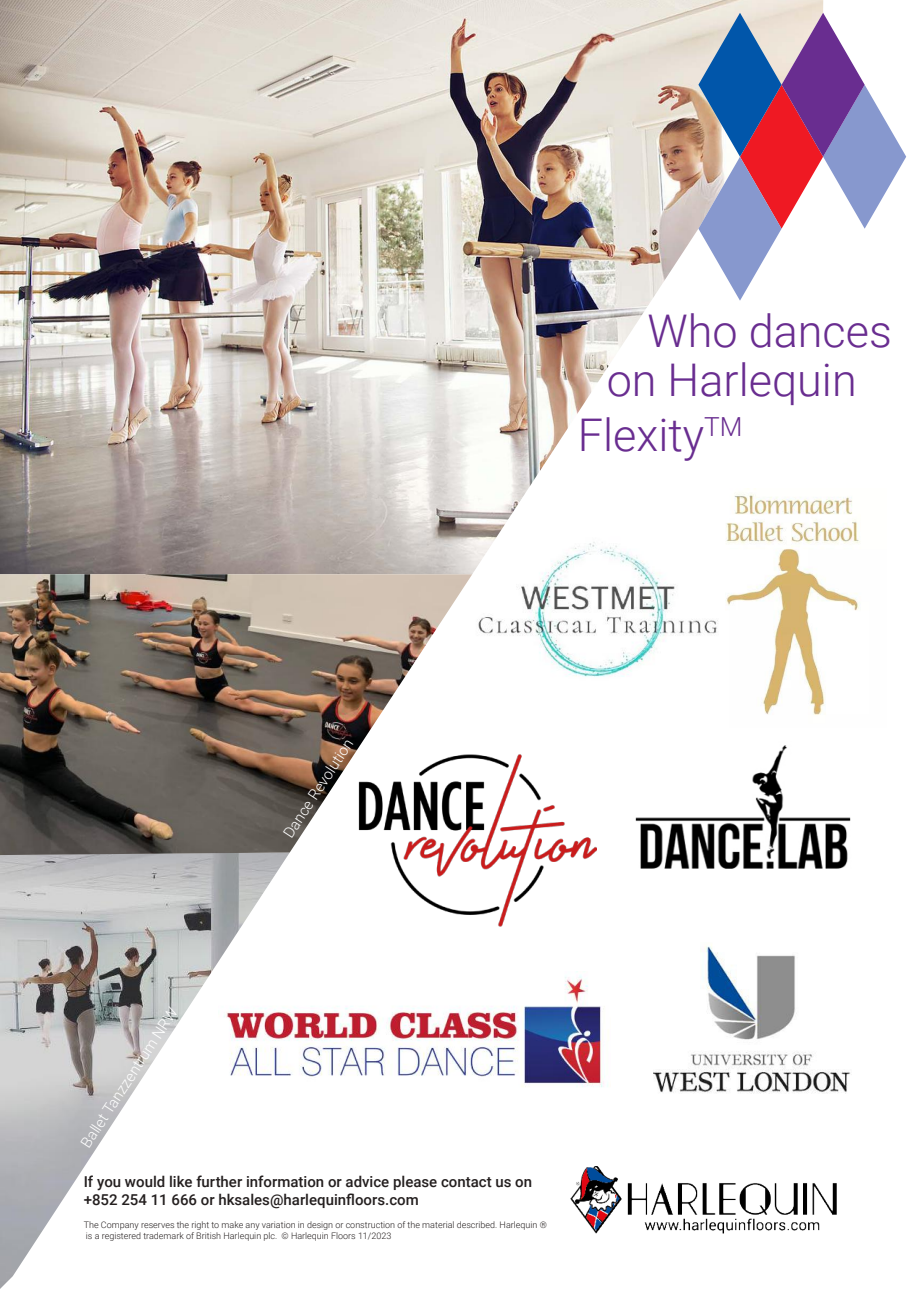
<style>
.page{position:relative;width:919px;height:1289px;background:#fff}
.page>*{position:absolute;margin:0;border:0;box-sizing:border-box;transform-origin:0 0}
.t1{font:300 45px/49.1px "Roboto";color:#692d90}
.t2{font:500 15px/18px "Roboto";color:#241f1f}
.t3{font:300 15px "Roboto";color:#fff}
.t4{font:300 9px/10.8px "Roboto";color:#241f1f}
</style>
<div class="page">
<img style="left:635px;top:745px;width:216px;height:124px">
<img style="left:290px;top:971px;width:318px;height:116px">
<img style="left:726px;top:497px;width:134px;height:218px">
<img style="left:478px;top:574px;width:240px;height:103px">
<img style="left:0;top:0;width:823px;height:574px">
<img style="left:0;top:855px;width:290px;height:433px">
<img style="left:653px;top:945px;width:198px;height:149px">
<img style="left:393px;top:754px;width:203px;height:173px">
<img style="left:0;top:574px;width:472px;height:281px">
<img style="left:570px;top:1166px;width:266px;height:67px">
<svg style="left:698px;top:13px;width:208px;height:288px"></svg>
<h1 class="t1" style="left:606px;top:305px;width:286px;text-indent:41px">Who dances on Harlequin</h1>
<h1 class="t1" style="left:577px;top:409px;width:166px">Flexity<sup>TM</sup></h1>
<h2 class="t3" style="left:76px;top:1140px;width:165px;rotate:-57deg">Ballet Tanzzentrum NRW</h2>
<h2 class="t3" style="left:278px;top:830px;width:116px;rotate:-57deg">Dance Revolution</h2>
<h2 class="t2" style="left:84px;top:1173px;width:450px">If you would like further information or advice please contact us on +852 254 11 666 or hksales@harlequinfloors.com</h2>
<p class="t4" style="left:84px;top:1218px;width:464px">The Company reserves the right to make any variation in design or construction of the material described. Harlequin ® is a registered trademark of British Harlequin plc. © Harlequin Floors 11/2023</p>
</div>
